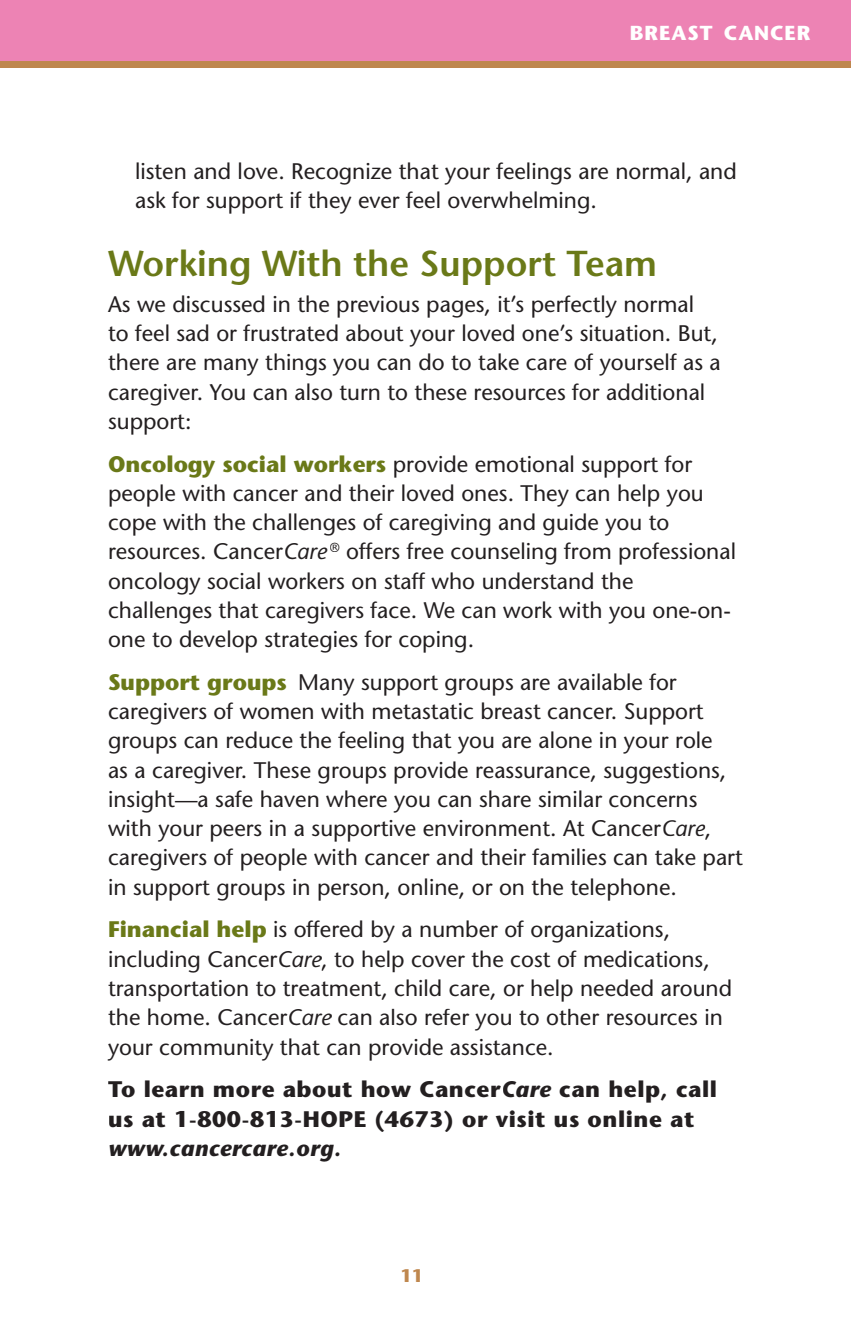
<style>
.page{position:relative;width:851px;height:1337px;background:#fff}
.page>*{position:absolute;margin:0;border:0;box-sizing:border-box;transform-origin:0 0}
.t1{font:600 36px "Stone Sans";color:#6a7918}
.t2{font:22.5px/29.2px "Stone Sans";color:#231f20}
.t3{font:700 22.5px/29.2px "Stone Sans";letter-spacing:.025em;color:#231f20}
.t4{font:italic 700 22.5px "Stone Sans";letter-spacing:.025em;color:#231f20}
.t5{font:700 20.25px "Stone Sans";letter-spacing:.05em;color:#fff}
.t6{font:700 18px "Stone Sans";color:#bf874e}
.s1{font-weight:700;color:#6a7918}
.s2{font-style:italic}
</style>
<div class="page">
<div style="left:0;top:0;width:850px;height:61px;background:#ed83b4"></div>
<div style="left:0;top:61px;width:850px;height:7px;background:#bf874e"></div>
<p class="t5" style="left:629px;top:21px;width:182px">BREAST CANCER</p>
<p class="t2" style="left:135px;top:156px;width:603px">listen and love. Recognize that your feelings are normal, and ask for support if they ever feel overwhelming.</p>
<h1 class="t1" style="left:108px;top:241px;width:550px">Working With the Support Team</h1>
<p class="t2" style="left:108px;top:289px;width:614px">As we discussed in the previous pages, it’s perfectly normal<br>to feel sad or frustrated about your loved one’s situation. But, there are many things you can do to take care of yourself as a caregiver. You can also turn to these resources for additional support:</p>
<p class="t2" style="left:108px;top:449px;width:629px"><span class="s1">Oncology social workers</span> provide emotional support for people with cancer and their loved ones. They can help you cope with the challenges of caregiving and guide you to resources. Cancer<span class="s2">Care</span> <sup>®</sup> offers free counseling from professional oncology social workers on staff who understand the challenges that caregivers face. We can work with you one-on&shy;one to develop strategies for coping.</p>
<p class="t2" style="left:108px;top:667px;width:636px"><span class="s1">Support groups</span> Many support groups are available for caregivers of women with metastatic breast cancer. Support groups can reduce the feeling that you are alone in your role<br>as a caregiver. These groups provide reassurance, suggestions, insight—a safe haven where you can share similar concerns with your peers in a supportive environment. At Cancer<span class="s2">Care</span>, caregivers of people with cancer and their families can take part in support groups in person, online, or on the telephone.</p>
<p class="t2" style="left:108px;top:915px;width:625px"><span class="s1">Financial help</span> is offered by a number of organizations, including Cancer<span class="s2">Care</span>, to help cover the cost of medications, transportation to treatment, child care, or help needed around the home. Cancer<span class="s2">Care</span> can also refer you to other resources in your community that can provide assistance.</p>
<p class="t3" style="left:108px;top:1074px;width:610px">To learn more about how Cancer<span class="s2">Care</span> can help, call us at 1-800-813-HOPE (4673) or visit us online at</p>
<p class="t4" style="left:108px;top:1134px;width:235px">www.cancercare.org.</p>
<p class="t6" style="left:400px;top:1265px;width:24px">11</p>
</div>
